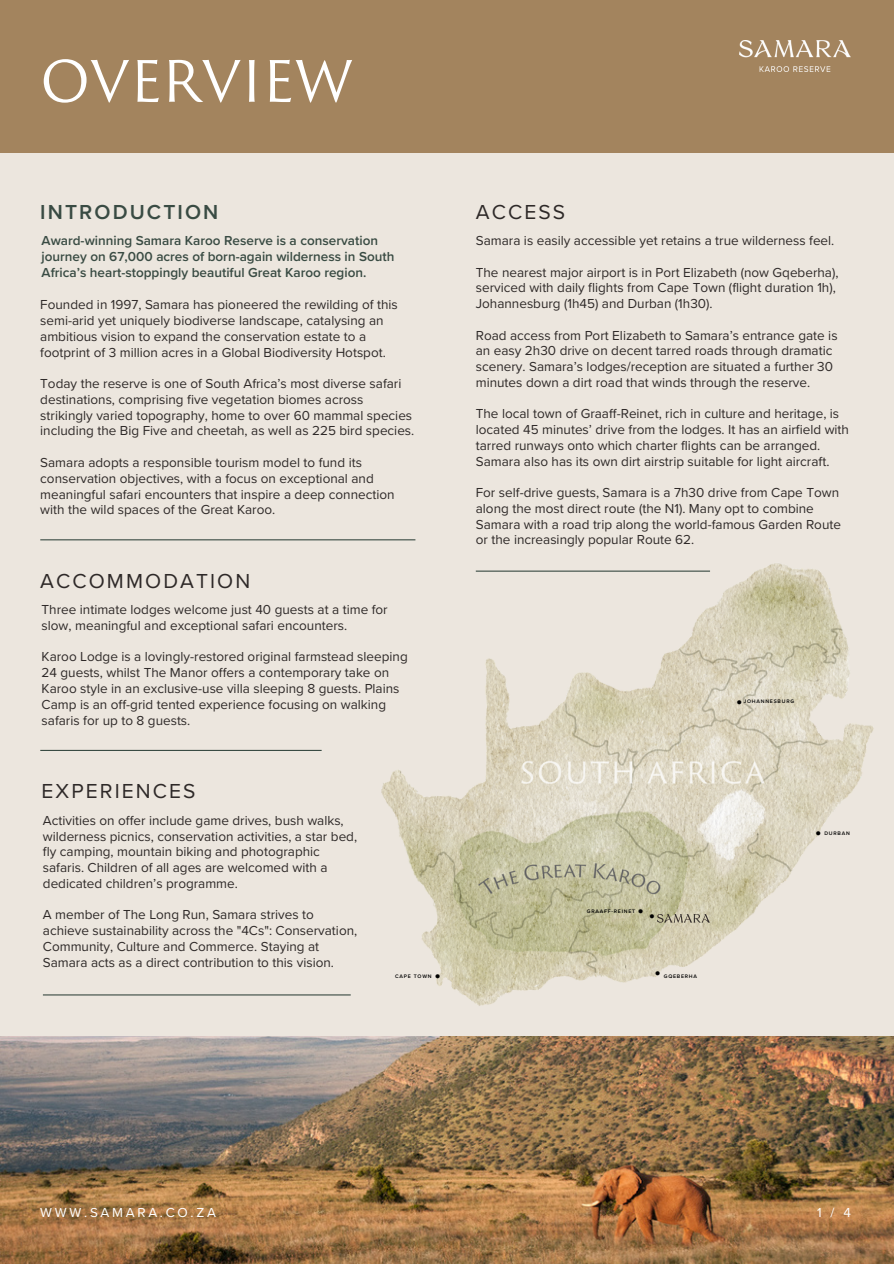
<style>
.page{position:relative;width:894px;height:1264px;background:#fff}
.page>*{position:absolute;margin:0;border:0;box-sizing:border-box;transform-origin:0 0}
.t1{font:55.5px "Trajan Sans Pro";color:#fff}
.t2{font:600 29.25px "Proxima Nova";color:#000}
.t3{font:21px "Proxima Nova";letter-spacing:.1em;color:#2e2928}
.t4{font:600 21px "Proxima Nova";letter-spacing:.1em;color:#394b43}
.t5{font:13.5px/15.8px "Proxima Nova";color:#2e2928}
.t6{font:600 13.5px/15.8px "Proxima Nova";color:#394b43}
.t7{font:13.5px "Proxima Nova";letter-spacing:.2em;color:#fff}
.t8{font:600 5.25px "Proxima Nova";letter-spacing:.145em;color:#000}
</style>
<div class="page">
<div style="left:0;top:0;width:893px;height:1263px;background:#ece6de"></div>
<div style="left:0;top:0;width:893px;height:153px;background:#a3845e"></div>
<img style="left:739px;top:40px;width:111px;height:31px">
<img style="left:0;top:1036px;width:893px;height:227px">
<hr style="left:40px;top:750px;width:281px;height:1px;background:#394b43">
<hr style="left:40px;top:539px;width:375px;height:1px;background:#394b43">
<hr style="left:43px;top:994px;width:307px;height:1px;background:#394b43">
<img style="left:275px;top:539px;width:618px;height:523px">
<img style="left:657px;top:914px;width:52px;height:8px">
<h6 class="t1" style="left:40px;top:60px;width:315px">OVERVIEW</h6>
<h6 class="t4" style="left:40px;top:199px;width:180px">INTRODUCTION</h6>
<h6 class="t6" style="left:42px;top:233px;width:354px">Award-winning Samara Karoo Reserve is a conservation journey on 67,000 acres of born-again wilderness in South<br>Africa’s heart-stoppingly beautiful Great Karoo region.</h6>
<h5 class="t5" style="left:40px;top:297px;width:359px">Founded in 1997, Samara has pioneered the rewilding of this semi-arid yet uniquely biodiverse landscape, catalysing an ambitious vision to expand the conservation estate to a footprint of 3 million acres in a Global Biodiversity Hotspot.</h5>
<h6 class="t5" style="left:40px;top:376px;width:375px">Today the reserve is one of South Africa’s most diverse safari destinations, comprising five vegetation biomes across strikingly varied topography, home to over 60 mammal species including the Big Five and cheetah, as well as 225 bird species.</h6>
<h6 class="t5" style="left:40px;top:455px;width:356px">Samara adopts a responsible tourism model to fund its conservation objectives, with a focus on exceptional and meaningful safari encounters that inspire a deep connection with the wild spaces of the Great Karoo.</h6>
<p class="t3" style="left:40px;top:568px;width:211px">ACCOMMODATION</p>
<h2 class="t5" style="left:42px;top:602px;width:347px">Three intimate lodges welcome just 40 guests at a time for slow, meaningful and exceptional safari encounters.</h2>
<h3 class="t5" style="left:42px;top:649px;width:367px">Karoo Lodge is a lovingly-restored original farmstead sleeping 24 guests, whilst The Manor offers a contemporary take on Karoo style in an exclusive-use villa sleeping 8 guests. Plains Camp is an off-grid tented experience focusing on walking safaris for up to 8 guests.</h3>
<p class="t3" style="left:42px;top:779px;width:155px">EXPERIENCES</p>
<p class="t5" style="left:43px;top:812px;width:315px">Activities on offer include game drives, bush walks, wilderness picnics, conservation activities, a star bed, fly camping, mountain biking and photographic safaris. Children of all ages are welcomed with a dedicated children’s programme.</p>
<p class="t5" style="left:43px;top:907px;width:316px">A member of The Long Run, Samara strives to achieve sustainability across the "4Cs": Conservation, Community, Culture and Commerce. Staying at Samara acts as a direct contribution to this vision.</p>
<p class="t3" style="left:475px;top:199px;width:91px">ACCESS</p>
<h6 class="t5" style="left:475px;top:233px;width:360px">Samara is easily accessible yet retains a true wilderness feel.</h6>
<p class="t5" style="left:475px;top:264px;width:364px">The nearest major airport is in Port Elizabeth (now Gqeberha), serviced with daily flights from Cape Town (flight duration 1h),<br>Johannesburg (1h45) and Durban (1h30).</p>
<p class="t5" style="left:475px;top:327px;width:363px">Road access from Port Elizabeth to Samara’s entrance gate is an easy 2h30 drive on decent tarred roads through dramatic scenery. Samara’s lodges/reception are situated a further 30 minutes down a dirt road that winds through the reserve.</p>
<p class="t5" style="left:475px;top:406px;width:374px">The local town of Graaff-Reinet, rich in culture and heritage, is located 45 minutes’ drive from the lodges. It has an airfield with tarred runways onto which charter flights can be arranged.<br>Samara also has its own dirt airstrip suitable for light aircraft.</p>
<p class="t5" style="left:475px;top:485px;width:366px">For self-drive guests, Samara is a 7h30 drive from Cape Town along the most direct route (the N1). Many opt to combine Samara with a road trip along the world-famous Garden Route or the increasingly popular Route 62.</p>
<p class="t2" style="left:637px;top:885px;width:9px">.</p>
<h4 class="t8" style="left:586px;top:908px;width:50px">GRAAFF-REINET</h4>
<h4 class="t2" style="left:648px;top:890px;width:9px">.</h4>
<h6 class="t2" style="left:735px;top:676px;width:9px">.</h6>
<h6 class="t8" style="left:743px;top:698px;width:52px">JOHANNESBURG</h6>
<h3 class="t2" style="left:814px;top:808px;width:9px">.</h3>
<h6 class="t8" style="left:824px;top:829px;width:27px">DURBAN</h6>
<h6 class="t2" style="left:654px;top:947px;width:9px">.</h6>
<p class="t8" style="left:395px;top:972px;width:38px">CAPE TOWN</p>
<p class="t2" style="left:434px;top:951px;width:9px">.</p>
<h3 class="t8" style="left:663px;top:972px;width:35px">GQEBERHA</h3>
<h6 class="t7" style="left:40px;top:1204px;width:177px">WWW.SAMARA.CO.ZA</h6>
<h6 class="t7" style="left:816px;top:1204px;width:35px">1/4</h6>
</div>
